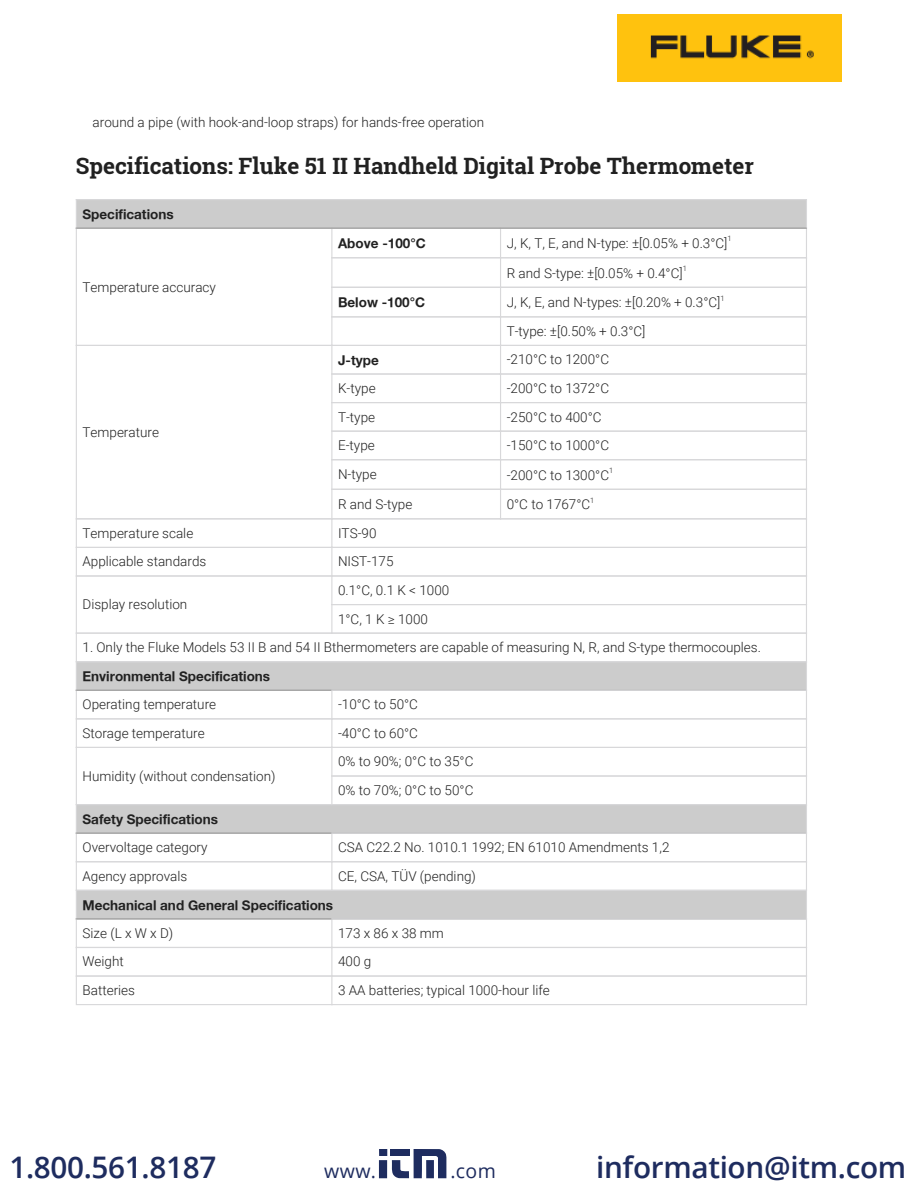
<style>
.page{position:relative;width:918px;height:1188px;background:#fff}
.page>*{position:absolute;margin:0;border:0;box-sizing:border-box;transform-origin:0 0}
.t1{font:600 29.7px "Open Sans";letter-spacing:-.01em;color:#1e2c5f}
.t2{font:700 22.5px "Roboto Slab";color:#212121}
.t3{font:19.5px "Open Sans";letter-spacing:.02em;color:#1e2c5f}
.t4{font:300 13.5px/28.5px "Roboto";color:#212121}
.t5{font:700 13.5px "Helvetica Neue";color:#212121}
.t6{font:300 7.35px "Roboto";color:#212121}
</style>
<div class="page">
<img style="left:617px;top:14px;width:224px;height:68px">
<div style="left:76px;top:200px;width:730px;height:28px;background:#ccc"></div>
<svg style="left:806px;top:200px;width:1px;height:28px"></svg>
<hr style="left:76px;top:199px;width:730px;height:1px;background:#d8d8da">
<svg style="left:75px;top:200px;width:258px;height:144px"></svg>
<hr style="left:331px;top:228px;width:1px;height:117px;background:#d8d8da">
<hr style="left:76px;top:228px;width:256px;height:1px;background:#a7a7a7">
<svg style="left:75px;top:344px;width:258px;height:174px"></svg>
<hr style="left:331px;top:345px;width:1px;height:174px;background:#d8d8da">
<hr style="left:76px;top:345px;width:256px;height:1px;background:#d8d8da">
<hr style="left:500px;top:228px;width:1px;height:30px;background:#d8d8da">
<hr style="left:332px;top:228px;width:169px;height:1px;background:#a7a7a7">
<svg style="left:500px;top:258px;width:1px;height:29px"></svg>
<hr style="left:332px;top:257px;width:169px;height:1px;background:#d8d8da">
<hr style="left:500px;top:287px;width:1px;height:30px;background:#d8d8da">
<hr style="left:332px;top:287px;width:169px;height:1px;background:#d8d8da">
<hr style="left:332px;top:316px;width:169px;height:1px;background:#d8d8da">
<hr style="left:332px;top:345px;width:169px;height:1px;background:#d8d8da">
<hr style="left:332px;top:373px;width:169px;height:2px;background:#d8d8da">
<hr style="left:332px;top:402px;width:169px;height:1px;background:#d8d8da">
<hr style="left:332px;top:431px;width:169px;height:1px;background:#d8d8da">
<svg style="left:500px;top:317px;width:1px;height:172px"></svg>
<hr style="left:332px;top:459px;width:169px;height:1px;background:#d8d8da">
<hr style="left:500px;top:489px;width:1px;height:30px;background:#d8d8da">
<hr style="left:332px;top:489px;width:169px;height:1px;background:#d8d8da">
<hr style="left:806px;top:228px;width:1px;height:30px;background:#d8d8da">
<hr style="left:501px;top:228px;width:305px;height:1px;background:#a7a7a7">
<svg style="left:806px;top:258px;width:1px;height:29px"></svg>
<hr style="left:501px;top:257px;width:305px;height:1px;background:#d8d8da">
<hr style="left:806px;top:287px;width:1px;height:30px;background:#d8d8da">
<hr style="left:501px;top:287px;width:305px;height:1px;background:#d8d8da">
<hr style="left:501px;top:316px;width:305px;height:1px;background:#d8d8da">
<hr style="left:501px;top:345px;width:305px;height:1px;background:#d8d8da">
<hr style="left:501px;top:373px;width:305px;height:2px;background:#d8d8da">
<hr style="left:501px;top:402px;width:305px;height:1px;background:#d8d8da">
<hr style="left:501px;top:431px;width:305px;height:1px;background:#d8d8da">
<svg style="left:806px;top:317px;width:1px;height:172px"></svg>
<hr style="left:501px;top:459px;width:305px;height:1px;background:#d8d8da">
<hr style="left:806px;top:489px;width:1px;height:30px;background:#d8d8da">
<hr style="left:501px;top:489px;width:305px;height:1px;background:#d8d8da">
<div style="left:379px;top:1149px;width:8px;height:7px;background:#1e2c5f"></div>
<div style="left:379px;top:1160px;width:8px;height:18px;background:#1e2c5f"></div>
<svg style="left:391px;top:1149px;width:55px;height:29px"></svg>
<svg style="left:75px;top:518px;width:732px;height:488px"></svg>
<p class="t4" style="left:93px;top:108px;width:393px">around a pipe (with hook-and-loop straps) for hands-free operation</p>
<h2 class="t2" style="left:76px;top:150px;width:680px">Specifications: Fluke 51 II Handheld Digital Probe Thermometer</h2>
<p class="t5" style="left:83px;top:206px;width:93px">Specifications</p>
<p class="t4" style="left:83px;top:273px;width:135px">Temperature accuracy</p>
<p class="t4" style="left:83px;top:418px;width:78px">Temperature</p>
<p class="t5" style="left:338px;top:235px;width:89px">Above -100°C</p>
<p class="t4" style="left:507px;top:229px;width:222px">J, K, T, E, and N-type: ±[0.05% + 0.3°C]</p>
<p class="t6" style="left:728px;top:234px;width:6px">1</p>
<p class="t4" style="left:507px;top:259px;width:177px">R and S-type: ±[0.05% + 0.4°C]</p>
<p class="t6" style="left:683px;top:264px;width:6px">1</p>
<p class="t5" style="left:338px;top:294px;width:89px">Below -100°C</p>
<p class="t4" style="left:507px;top:288px;width:215px">J, K, E, and N-types: ±[0.20% + 0.3°C]</p>
<p class="t6" style="left:720px;top:294px;width:6px">1</p>
<p class="t4" style="left:507px;top:317px;width:140px">T-type: ±[0.50% + 0.3°C]</p>
<p class="t5" style="left:338px;top:352px;width:42px">J-type</p>
<p class="t4" style="left:507px;top:345px;width:104px">-210°C to 1200°C</p>
<p class="t4" style="left:338px;top:374px;width:39px">K-type</p>
<p class="t4" style="left:507px;top:374px;width:104px">-200°C to 1372°C</p>
<p class="t4" style="left:338px;top:403px;width:39px">T-type</p>
<p class="t4" style="left:507px;top:403px;width:96px">-250°C to 400°C</p>
<p class="t4" style="left:338px;top:431px;width:38px">E-type</p>
<p class="t4" style="left:507px;top:431px;width:104px">-150°C to 1000°C</p>
<p class="t4" style="left:338px;top:460px;width:40px">N-type</p>
<p class="t4" style="left:507px;top:461px;width:104px">-200°C to 1300°C</p>
<p class="t6" style="left:609px;top:466px;width:6px">1</p>
<p class="t4" style="left:338px;top:490px;width:76px">R and S-type</p>
<p class="t4" style="left:507px;top:490px;width:85px">0°C to 1767°C</p>
<p class="t6" style="left:590px;top:496px;width:6px">1</p>
<p class="t4" style="left:83px;top:519px;width:112px">Temperature scale</p>
<p class="t4" style="left:338px;top:519px;width:40px">ITS-90</p>
<p class="t4" style="left:83px;top:547px;width:125px">Applicable standards</p>
<p class="t4" style="left:338px;top:547px;width:57px">NIST-175</p>
<p class="t4" style="left:83px;top:590px;width:106px">Display resolution</p>
<p class="t4" style="left:338px;top:576px;width:113px">0.1°C, 0.1 K &lt; 1000<br>1°C, 1 K 1000</p>
<p class="t4" style="left:83px;top:633px;width:680px">1. Only the Fluke Models 53 II B and 54 II Bthermometers are capable of measuring N, R, and S-type thermocouples.</p>
<p class="t5" style="left:83px;top:668px;width:189px">Environmental Specifications</p>
<p class="t4" style="left:83px;top:690px;width:135px">Operating temperature</p>
<p class="t4" style="left:338px;top:690px;width:81px">-10°C to 50°C</p>
<p class="t4" style="left:83px;top:719px;width:124px">Storage temperature</p>
<p class="t4" style="left:338px;top:719px;width:81px">-40°C to 60°C</p>
<p class="t4" style="left:83px;top:762px;width:194px">Humidity (without condensation)</p>
<p class="t4" style="left:338px;top:747px;width:137px">0% to 90%; 0°C to 35°C<br>0% to 70%; 0°C to 50°C</p>
<p class="t5" style="left:83px;top:811px;width:137px">Safety Specifications</p>
<p class="t4" style="left:83px;top:833px;width:127px">Overvoltage category</p>
<p class="t4" style="left:338px;top:833px;width:333px">CSA C22.2 No. 1010.1 1992; EN 61010 Amendments 1,2</p>
<p class="t4" style="left:83px;top:862px;width:106px">Agency approvals</p>
<p class="t4" style="left:338px;top:862px;width:139px">CE, CSA, TÜV (pending)</p>
<p class="t5" style="left:83px;top:897px;width:252px">Mechanical and General Specifications</p>
<p class="t4" style="left:83px;top:919px;width:92px">Size (L x W x D)</p>
<p class="t4" style="left:338px;top:919px;width:107px">173 x 86 x 38 mm</p>
<p class="t4" style="left:83px;top:948px;width:43px">Weight</p>
<p class="t4" style="left:338px;top:948px;width:35px">400 g</p>
<p class="t4" style="left:83px;top:976px;width:54px">Batteries</p>
<p class="t4" style="left:338px;top:976px;width:213px">3 AA batteries; typical 1000-hour life</p>
<h1 class="t1" style="left:9px;top:1147px;width:208px">1.800.561.8187</h1>
<h3 class="t3" style="left:324px;top:1158px;width:53px">www.</h3>
<h3 class="t3" style="left:450px;top:1158px;width:47px">.com</h3>
<h1 class="t1" style="left:596px;top:1147px;width:312px">information@itm.com</h1>
</div>
